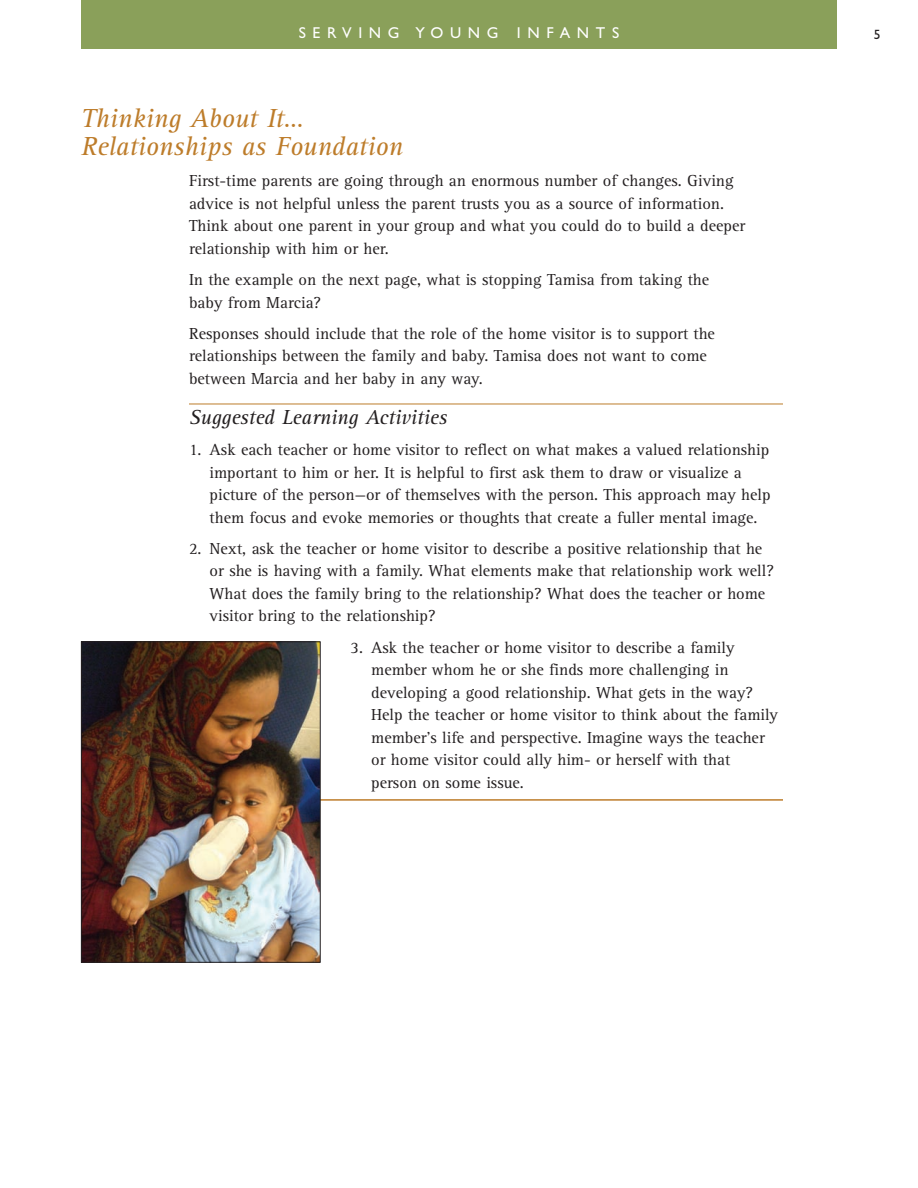
<style>
.page{position:relative;width:918px;height:1188px;background:#fff}
.page>*{position:absolute;margin:0;border:0;box-sizing:border-box;transform-origin:0 0}
.t1{font:italic 27px/28.5px "Rotis Serif";color:#bd7c2a}
.t2{font:italic 21px "Rotis Serif";color:#231f20}
.t3{font:16.5px/22.5px "Rotis Serif";color:#231f20}
.t4{font:15.75px "Gill Sans";letter-spacing:.425em;color:#fff}
.t5{font:13.5px "Gill Sans";color:#231f20}
</style>
<div class="page">
<div style="left:81px;top:0;width:756px;height:49px;background:#8aa05a"></div>
<hr style="left:189px;top:404px;width:594px;height:1px;background:#bd7c2a">
<hr style="left:189px;top:799px;width:594px;height:2px;background:#bd7c2a">
<img style="left:83px;top:643px;width:236px;height:318px">
<div style="left:81px;top:641px;width:240px;height:322px;border:1px solid #231f20"></div>
<p class="t4" style="left:299px;top:23px;width:322px">SERVING YOUNG INFANTS</p>
<p class="t5" style="left:874px;top:26px;width:8px">5</p>
<h1 class="t1" style="left:81px;top:106px;width:323px">Thinking About It…<br>Relationships as Foundation</h1>
<p class="t3" style="left:189px;top:171px;width:558px">First-time parents are going through an enormous number of changes. Giving advice is not helpful unless the parent trusts you as a source of information.<br>Think about one parent in your group and what you could do to build a deeper relationship with him or her.</p>
<p class="t3" style="left:189px;top:270px;width:522px">In the example on the next page, what is stopping Tamisa from taking the baby from Marcia?</p>
<p class="t3" style="left:189px;top:324px;width:528px">Responses should include that the role of the home visitor is to support the relationships between the family and baby. Tamisa does not want to come between Marcia and her baby in any way.</p>
<p class="t2" style="left:189px;top:410px;width:260px">Suggested Learning Activities</p>
<p class="t3" style="left:210px;top:440px;width:562px;text-indent:-21px">1. Ask each teacher or home visitor to reflect on what makes a valued relationship important to him or her. It is helpful to first ask them to draw or visualize a picture of the person—or of themselves with the person. This approach may help them focus and evoke memories or thoughts that create a fuller mental image.</p>
<p class="t3" style="left:210px;top:539px;width:566px;text-indent:-21px">2. Next, ask the teacher or home visitor to describe a positive relationship that he or she is having with a family. What elements make that relationship work well?<br>What does the family bring to the relationship? What does the teacher or home visitor bring to the relationship?</p>
<p class="t3" style="left:371px;top:638px;width:408px;text-indent:-21px">3. Ask the teacher or home visitor to describe a family member whom he or she finds more challenging in developing a good relationship. What gets in the way?<br>Help the teacher or home visitor to think about the family member’s life and perspective. Imagine ways the teacher or home visitor could ally him- or herself with that person on some issue.</p>
</div>
